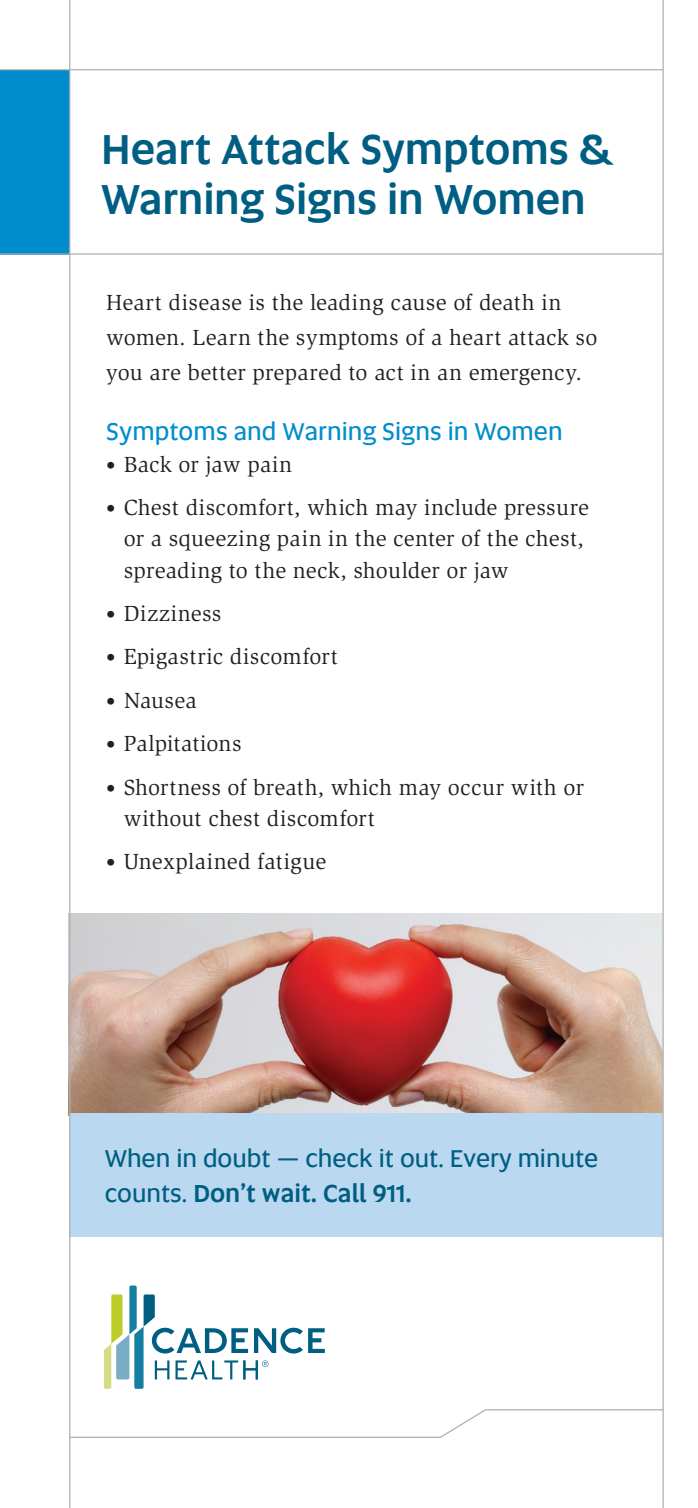
<style>
.page{position:relative;width:698px;height:1508px;background:#fff}
.page>*{position:absolute;margin:0;border:0;box-sizing:border-box;transform-origin:0 0}
.Cover_Title_-_Blue{font:500 42.5px/50px "Cadence Altis New";letter-spacing:-.005em;color:#005e82}
.Spotlight_Text_-_Blu{font:25px/35px "Cadence Altis New";color:#005e82}
.Body_Subhead_L1_-_Gr{font:25px "Cadence Altis New";letter-spacing:.005em;color:#008dce}
.Body_Bullet{font:22.5px/31.2px "Slimbach Std";letter-spacing:.01em;color:#231f20}
.Body_Text{font:22.5px/35px "Slimbach Std";letter-spacing:.01em;color:#231f20}
.s1{font-size:18.75px}
.s2{font-weight:500}
</style>
<div class="page">
<svg style="left:104px;top:1285px;width:221px;height:103px"></svg>
<div style="left:0;top:70px;width:69px;height:185px;background:#008dce"></div>
<img style="left:68px;top:913px;width:594px;height:203px">
<div style="left:70px;top:1113px;width:593px;height:124px;background:#bad8ef"></div>
<hr style="left:662px;top:0;width:1px;height:1508px;background:#aeafb3">
<hr style="left:69px;top:0;width:1px;height:1508px;background:#aeafb3">
<svg style="left:69px;top:1408px;width:595px;height:30px"></svg>
<hr style="left:0;top:253px;width:663px;height:2px;background:#aeafb3">
<hr style="left:0;top:69px;width:663px;height:1px;background:#aeafb3">
<p class="Cover_Title_-_Blue" style="left:101px;top:122px;width:515px">Heart Attack Symptoms &amp;<br>Warning Signs in Women</p>
<p class="Body_Text" style="left:106px;top:285px;width:493px">Heart disease is the leading cause of death in women. Learn the symptoms of a heart attack so you are better prepared to act in an emergency.</p>
<p class="Body_Subhead_L1_-_Gr" style="left:106px;top:414px;width:458px">Symptoms and Warning Signs in Women</p>
<p class="Body_Bullet" style="left:106px;top:448px;width:187px"><span class="s1">•</span> Back or jaw pain</p>
<p class="Body_Bullet" style="left:124px;top:492px;width:467px;text-indent:-18px"><span class="s1">•</span> Chest discomfort, which may include pressure or a squeezing pain in the center of the chest, spreading to the neck, shoulder or jaw</p>
<p class="Body_Bullet" style="left:106px;top:598px;width:117px"><span class="s1">•</span> Dizziness</p>
<p class="Body_Bullet" style="left:106px;top:641px;width:233px"><span class="s1">•</span> Epigastric discomfort</p>
<p class="Body_Bullet" style="left:106px;top:685px;width:92px"><span class="s1">•</span> Nausea</p>
<p class="Body_Bullet" style="left:106px;top:728px;width:137px"><span class="s1">•</span> Palpitations</p>
<p class="Body_Bullet" style="left:124px;top:771px;width:461px;text-indent:-18px"><span class="s1">•</span> Shortness of breath, which may occur with or without chest discomfort</p>
<p class="Body_Bullet" style="left:106px;top:846px;width:221px"><span class="s1">•</span> Unexplained fatigue</p>
<p class="Spotlight_Text_-_Blu" style="left:105px;top:1140px;width:495px">When in doubt — check it out. Every minute counts. <span class="s2">Don’t wait. Call 911.</span></p>
</div>
